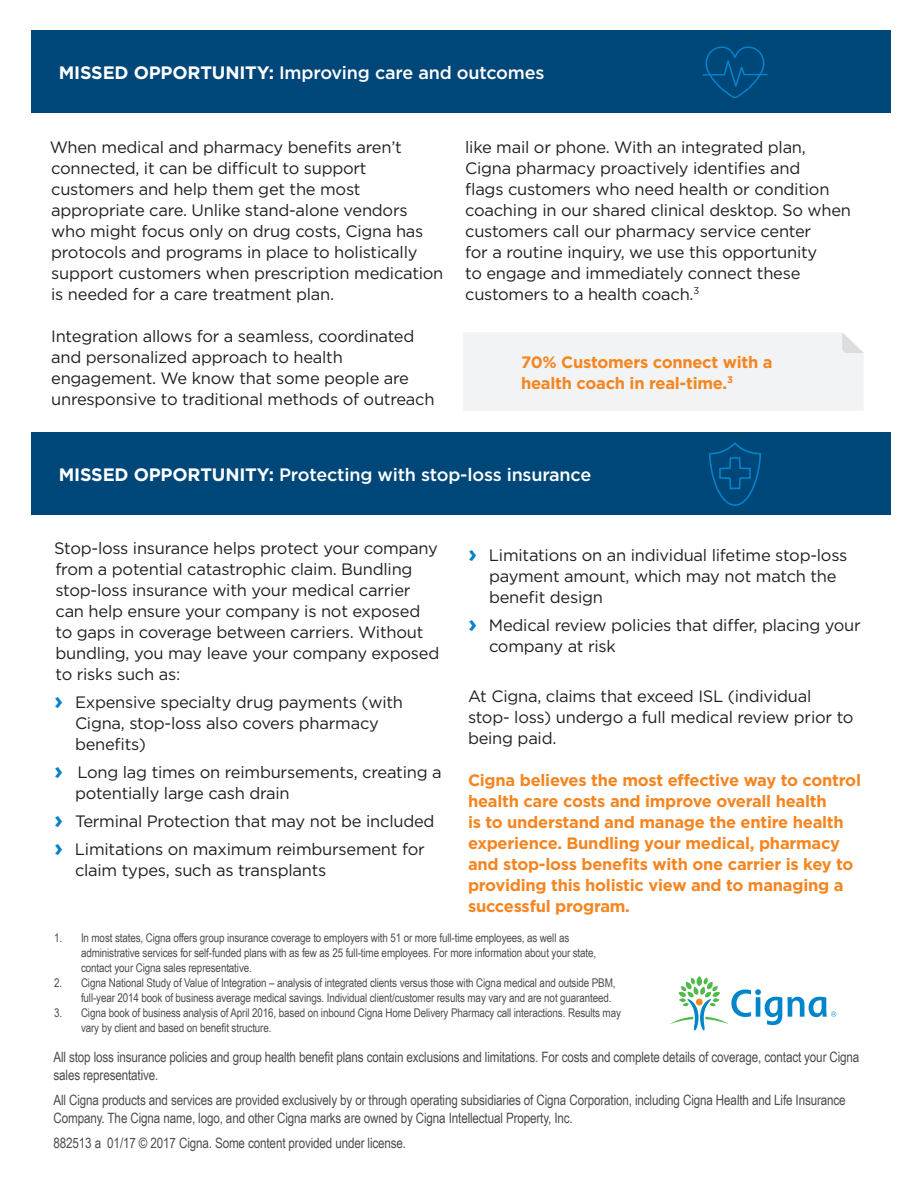
<style>
.page{position:relative;width:918px;height:1188px;background:#fff}
.page>*{position:absolute;margin:0;border:0;box-sizing:border-box;transform-origin:0 0}
.Subhead_body_bold_12{font:500 18px "Gotham";letter-spacing:-.01em;color:#fff}
.Sr_Bullet_copy_book{font:16.5px/21px "Gotham";letter-spacing:-.015em;color:#231f20}
.Sr_Bullet_copy_book-2{font:700 16.5px/21px "Gotham";letter-spacing:-.015em;color:#f58520}
.Sidebar_copy_medium{font:14.25px/18px "Arial Narrow";letter-spacing:-.01em;color:#4b4c4d}
.t1{font:12px/15px "Arial Narrow";letter-spacing:-.01em;color:#4b4c4d}
.s1{font-weight:700}
.s2{font-weight:700;font-size:24px;color:#0082c8}
</style>
<div class="page">
<div style="left:31px;top:30px;width:860px;height:83px;background:#004779"></div>
<svg style="left:703px;top:46px;width:64px;height:52px"></svg>
<div style="left:31px;top:432px;width:860px;height:82px;background:#004779"></div>
<svg style="left:709px;top:442px;width:52px;height:64px"></svg>
<svg style="left:670px;top:976px;width:166px;height:54px"></svg>
<div style="left:463px;top:332px;width:401px;height:79px;background:#f2f3f4"></div>
<p class="Subhead_body_bold_12" style="left:59px;top:61px;width:487px"><span class="s1">MISSED OPPORTUNITY:</span> Improving care and outcomes</p>
<p class="Sr_Bullet_copy_book" style="left:50px;top:136px;width:395px">When medical and pharmacy benefits aren’t connected, it can be difficult to support customers and help them get the most appropriate care. Unlike stand-alone vendors who might focus only on drug costs, Cigna has protocols and programs in place to holistically support customers when prescription medication is needed for a care treatment plan.</p>
<p class="Sr_Bullet_copy_book" style="left:51px;top:325px;width:385px">Integration allows for a seamless, coordinated and personalized approach to health engagement. We know that some people are unresponsive to traditional methods of outreach</p>
<p class="Sr_Bullet_copy_book" style="left:465px;top:136px;width:387px">like mail or phone. With an integrated plan, Cigna pharmacy proactively identifies and<br>flags customers who need health or condition coaching in our shared clinical desktop. So when customers call our pharmacy service center<br>for a routine inquiry, we use this opportunity<br>to engage and immediately connect these customers to a health coach.<sup>3</sup></p>
<p class="Sr_Bullet_copy_book-2" style="left:521px;top:351px;width:253px">70% Customers connect with a health coach in real-time.<sup>3</sup></p>
<p class="Subhead_body_bold_12" style="left:59px;top:462px;width:534px"><span class="s1">MISSED OPPORTUNITY:</span> Protecting with stop-loss insurance</p>
<p class="Sr_Bullet_copy_book" style="left:54px;top:538px;width:387px">Stop-loss insurance helps protect your company from a potential catastrophic claim. Bundling stop-loss insurance with your medical carrier can help ensure your company is not exposed to gaps in coverage between carriers. Without bundling, you may leave your company exposed to risks such as:</p>
<p class="Sr_Bullet_copy_book" style="left:75px;top:692px;width:330px;text-indent:-21px"><span class="s2">›</span> Expensive specialty drug payments (with<br>Cigna, stop-loss also covers pharmacy benefits)</p>
<p class="Sr_Bullet_copy_book" style="left:75px;top:762px;width:368px;text-indent:-21px"><span class="s2">›</span> Long lag times on reimbursements, creating a potentially large cash drain</p>
<p class="Sr_Bullet_copy_book" style="left:54px;top:811px;width:382px"><span class="s2">›</span> Terminal Protection that may not be included</p>
<p class="Sr_Bullet_copy_book" style="left:75px;top:839px;width:351px;text-indent:-21px"><span class="s2">›</span> Limitations on maximum reimbursement for claim types, such as transplants</p>
<p class="Sr_Bullet_copy_book" style="left:489px;top:544px;width:360px;text-indent:-21px"><span class="s2">›</span> Limitations on an individual lifetime stop-loss payment amount, which may not match the benefit design</p>
<p class="Sr_Bullet_copy_book" style="left:489px;top:614px;width:373px;text-indent:-21px"><span class="s2">›</span> Medical review policies that differ, placing your company at risk</p>
<p class="Sr_Bullet_copy_book" style="left:468px;top:685px;width:387px">At Cigna, claims that exceed ISL (individual stop- loss) undergo a full medical review prior to being paid.</p>
<p class="Sr_Bullet_copy_book-2" style="left:468px;top:769px;width:394px">Cigna believes the most effective way to control health care costs and improve overall health<br>is to understand and manage the entire health experience. Bundling your medical, pharmacy and stop-loss benefits with one carrier is key to providing this holistic view and to managing a successful program.</p>
<p class="t1" style="left:81px;top:930px;width:517px;text-indent:-27px">1. In most states, Cigna offers group insurance coverage to employers with 51 or more full-time employees, as well as administrative services for self-funded plans with as few as 25 full-time employees. For more information about your state, contact your Cigna sales representative.</p>
<p class="t1" style="left:81px;top:975px;width:536px;text-indent:-27px">2. Cigna National Study of Value of Integration – analysis of integrated clients versus those with Cigna medical and outside PBM, full-year 2014 book of business average medical savings. Individual client/customer results may vary and are not guaranteed.</p>
<p class="t1" style="left:81px;top:1005px;width:541px;text-indent:-27px">3. Cigna book of business analysis of April 2016, based on inbound Cigna Home Delivery Pharmacy call interactions. Results may vary by client and based on benefit structure.</p>
<p class="Sidebar_copy_medium" style="left:54px;top:1047px;width:807px">All stop loss insurance policies and group health benefit plans contain exclusions and limitations. For costs and complete details of coverage, contact your Cigna sales representative.</p>
<p class="Sidebar_copy_medium" style="left:54px;top:1090px;width:794px">All Cigna products and services are provided exclusively by or through operating subsidiaries of Cigna Corporation, including Cigna Health and Life Insurance<br>Company. The Cigna name, logo, and other Cigna marks are owned by Cigna Intellectual Property, Inc.</p>
<p class="Sidebar_copy_medium" style="left:54px;top:1133px;width:354px">882513 a 01/17 © 2017 Cigna. Some content provided under license.</p>
</div>
